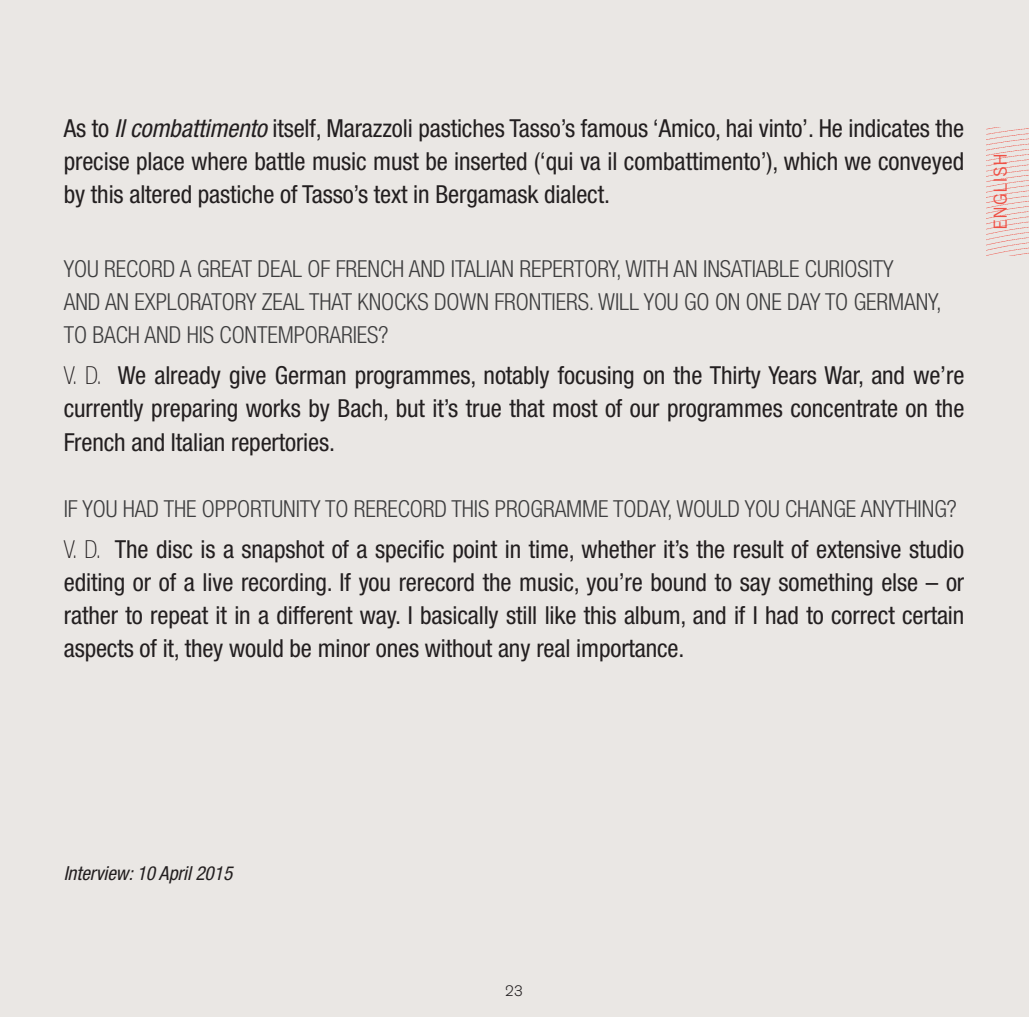
<style>
.page{position:relative;width:1029px;height:1017px;background:#fff}
.page>*{position:absolute;margin:0;border:0;box-sizing:border-box;transform-origin:0 0}
.t1{font:condensed 24.9px/33px "Helvetica Neue";letter-spacing:-.005em;color:#231f20;text-align:justify}
.t2{font:300 condensed 23.4px/33px "Helvetica Neue";letter-spacing:-.005em;color:#3e3e3f}
.t3{font:italic condensed 19.2px "Helvetica Neue";letter-spacing:-.005em;color:#231f20}
.t4{font:18px "Trade Gothic LT Std";color:#ef5045}
.t5{font:300 15px "Akzidenz Grotesk BE";color:#231f20}
.s1{font-style:italic}
.s2{font-weight:100}
</style>
<div class="page">
<div style="left:0;top:0;width:1028px;height:1016px;background:#eae7e4"></div>
<svg style="left:1028px;top:0;width:1px;height:14px"></svg>
<img style="left:986px;top:128px;width:42px;height:127px">
<p class="t1" style="left:64px;top:111px;width:901px">As to <span class="s1">Il combattimento</span> itself, Marazzoli pastiches Tasso’s famous ‘Amico, hai vinto’. He indicates the precise place where battle music must be inserted (‘qui va il combattimento’), which we conveyed by this altered pastiche of Tasso’s text in Bergamask dialect.</p>
<p class="t2" style="left:64px;top:252px;width:879px">YOU RECORD A GREAT DEAL OF FRENCH AND ITALIAN REPERTORY, WITH AN INSATIABLE CURIOSITY<br>AND AN EXPLORATORY ZEAL THAT KNOCKS DOWN FRONTIERS. WILL YOU GO ON ONE DAY TO GERMANY,<br>TO BACH AND HIS CONTEMPORARIES?</p>
<p class="t1" style="left:64px;top:359px;width:901px"><span class="s2">V. D.</span> We already give German programmes, notably focusing on the Thirty Years War, and we’re currently preparing works by Bach, but it’s true that most of our programmes concentrate on the French and Italian repertories.</p>
<p class="t2" style="left:64px;top:492px;width:894px">IF YOU HAD THE OPPORTUNITY TO RERECORD THIS PROGRAMME TODAY, WOULD YOU CHANGE ANYTHING?</p>
<p class="t1" style="left:64px;top:532px;width:901px"><span class="s2">V. D.</span> The disc is a snapshot of a specific point in time, whether it’s the result of extensive studio editing or of a live recording. If you rerecord the music, you’re bound to say something else – or rather to repeat it in a different way. I basically still like this album, and if I had to correct certain aspects of it, they would be minor ones without any real importance.</p>
<p class="t4" style="left:989px;top:229px;width:77px;rotate:-90deg">ENGLISH</p>
<p class="t3" style="left:64px;top:861px;width:170px">Interview: 10 April 2015</p>
<p class="t5" style="left:505px;top:982px;width:19px">23</p>
</div>
